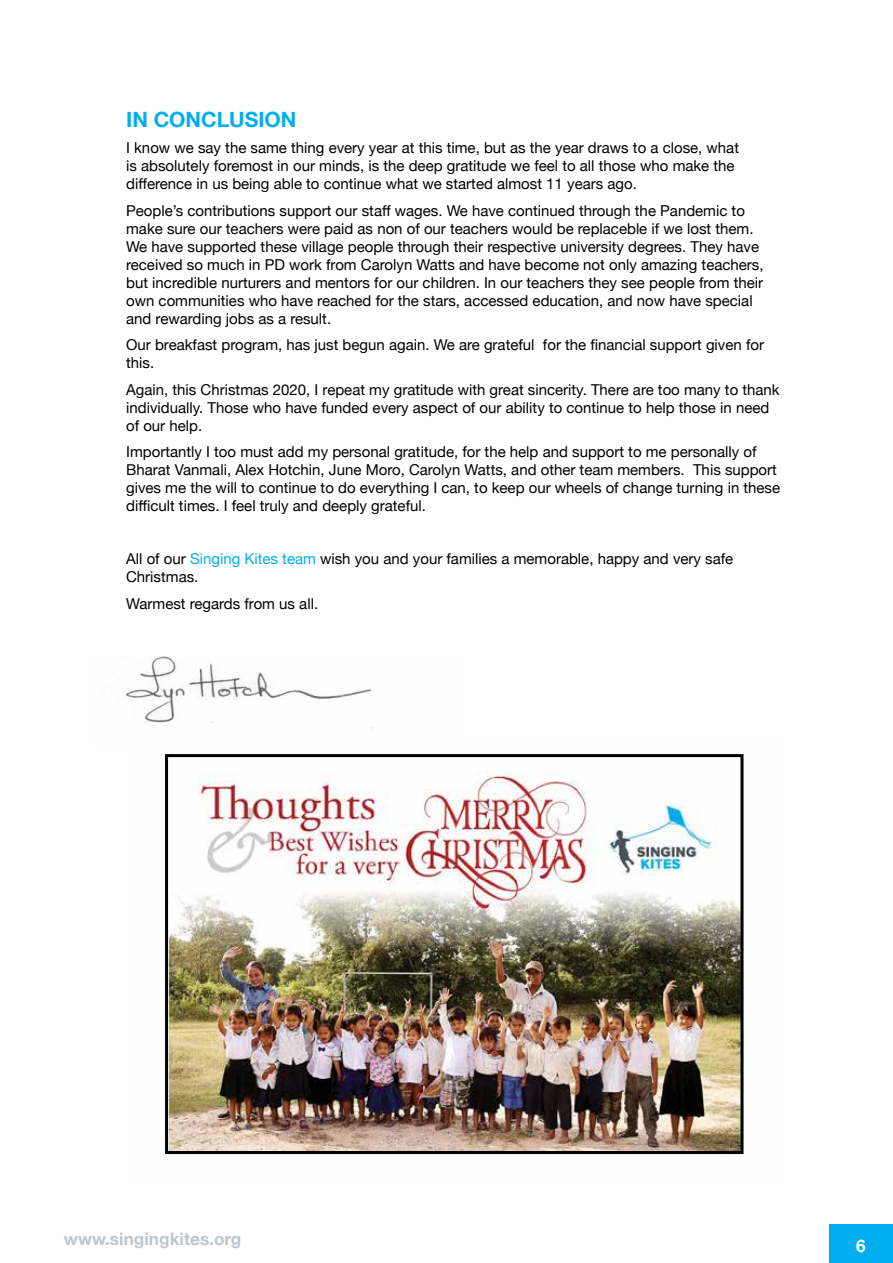
<style>
.page{position:relative;width:893px;height:1263px;background:#fff}
.page>*{position:absolute;margin:0;border:0;box-sizing:border-box;transform-origin:0 0}
.t1{font:700 21px "Helvetica Neue";color:#00aeef}
.t2{font:700 17.25px "Helvetica Neue";color:#bdc6cc}
.t3{font:700 17.25px "Helvetica Neue";color:#fff}
.t4{font:15px/18px "Helvetica Neue";color:#000}
.s1{color:#00aeef}
</style>
<div class="page">
<div style="left:829px;top:1225px;width:64px;height:38px;background:#00aeef"></div>
<img style="left:125px;top:656px;width:248px;height:72px">
<img style="left:164px;top:754px;width:580px;height:400px">
<div style="left:165px;top:754px;width:578px;height:400px;border:3px solid #000"></div>
<h1 class="t1" style="left:126px;top:103px;width:172px">IN CONCLUSION</h1>
<p class="t4" style="left:126px;top:140px;width:614px">I know we say the same thing every year at this time, but as the year draws to a close, what is absolutely foremost in our minds, is the deep gratitude we feel to all those who make the difference in us being able to continue what we started almost 11 years ago.</p>
<p class="t4" style="left:126px;top:202px;width:639px">People’s contributions support our staff wages. We have continued through the Pandemic to make sure our teachers were paid as non of our teachers would be replaceble if we lost them.<br>We have supported these village people through their respective university degrees. They have received so much in PD work from Carolyn Watts and have become not only amazing teachers, but incredible nurturers and mentors for our children. In our teachers they see people from their own communities who have reached for the stars, accessed education, and now have special and rewarding jobs as a result.</p>
<p class="t4" style="left:126px;top:337px;width:639px">Our breakfast program, has just begun again. We are grateful for the financial support given for this.</p>
<p class="t4" style="left:126px;top:381px;width:655px">Again, this Christmas 2020, I repeat my gratitude with great sincerity. There are too many to thank individually. Those who have funded every aspect of our ability to continue to help those in need of our help.</p>
<p class="t4" style="left:126px;top:444px;width:655px">Importantly I too must add my personal gratitude, for the help and support to me personally of Bharat Vanmali, Alex Hotchin, June Moro, Carolyn Watts, and other team members. This support gives me the will to continue to do everything I can, to keep our wheels of change turning in these difficult times. I feel truly and deeply grateful.</p>
<p class="t4" style="left:126px;top:551px;width:609px">All of our <span class="s1">Singing Kites team</span> wish you and your families a memorable, happy and very safe<br>Christmas.</p>
<p class="t4" style="left:126px;top:595px;width:193px">Warmest regards from us all.</p>
<p class="t2" style="left:64px;top:1225px;width:179px">www.singingkites.org</p>
<p class="t3" style="left:856px;top:1232px;width:11px">6</p>
</div>
